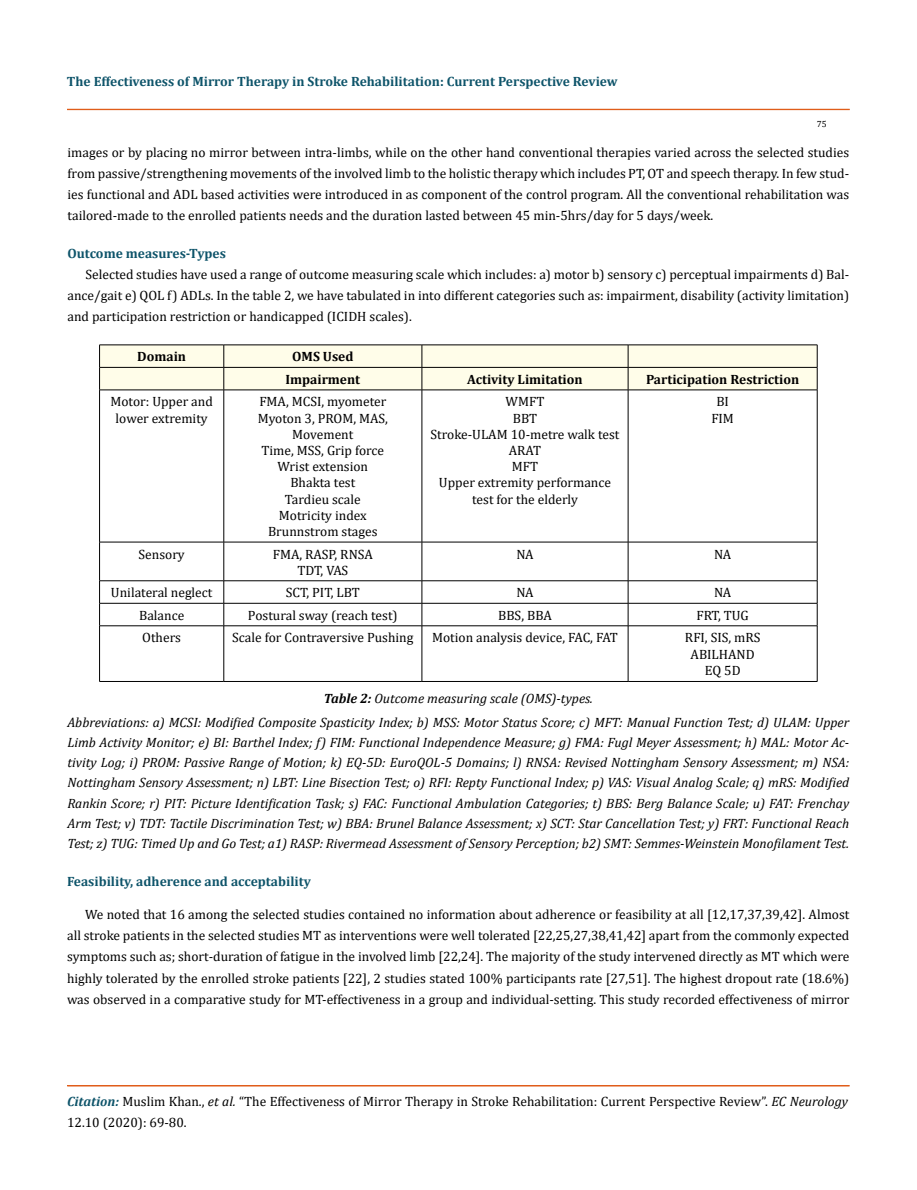
<style>
.page{position:relative;width:917px;height:1190px;background:#fff}
.page>*{position:absolute;margin:0;border:0;box-sizing:border-box;transform-origin:0 0}
.t1{font:13.5px/16.2px "Cambria";color:#000;text-align:center}
.t2{font:italic 13.5px/20.2px "Cambria";color:#000;text-align:center}
.t3{font:700 13.5px "Cambria";color:#0e546a}
.t4{font:700 13.5px/22.5px "Cambria";color:#000;text-align:center}
.t5{font:9px "Cambria";color:#000}
.s1{font-weight:700}
.s2{font-weight:700;font-style:italic;color:#0e546a}
.s3{font-style:italic}
</style>
<div class="page">
<div style="left:67px;top:109px;width:782px;height:1px;border:1px solid #e05d1a"></div>
<div style="left:67px;top:1085px;width:782px;height:1px;border:1px solid #e05d1a"></div>
<hr style="left:99px;top:344px;width:125px;height:1px;background:#000">
<hr style="left:224px;top:344px;width:198px;height:1px;background:#000">
<hr style="left:422px;top:344px;width:206px;height:1px;background:#000">
<hr style="left:628px;top:344px;width:189px;height:1px;background:#000">
<svg style="left:99px;top:345px;width:719px;height:45px;background:#f5f3e0"></svg>
<hr style="left:99px;top:389px;width:125px;height:1px;background:#000">
<hr style="left:99px;top:390px;width:1px;height:152px;background:#000">
<hr style="left:224px;top:389px;width:198px;height:1px;background:#000">
<hr style="left:223px;top:390px;width:1px;height:152px;background:#000">
<hr style="left:422px;top:389px;width:206px;height:1px;background:#000">
<hr style="left:421px;top:390px;width:1px;height:152px;background:#000">
<hr style="left:628px;top:389px;width:189px;height:1px;background:#000">
<hr style="left:628px;top:390px;width:1px;height:152px;background:#000">
<hr style="left:817px;top:390px;width:1px;height:152px;background:#000">
<hr style="left:99px;top:542px;width:125px;height:1px;background:#000">
<hr style="left:99px;top:542px;width:1px;height:38px;background:#000">
<hr style="left:224px;top:542px;width:198px;height:1px;background:#000">
<hr style="left:223px;top:542px;width:1px;height:38px;background:#000">
<hr style="left:422px;top:542px;width:206px;height:1px;background:#000">
<hr style="left:421px;top:542px;width:1px;height:38px;background:#000">
<hr style="left:628px;top:542px;width:189px;height:1px;background:#000">
<hr style="left:628px;top:542px;width:1px;height:38px;background:#000">
<hr style="left:817px;top:542px;width:1px;height:38px;background:#000">
<hr style="left:99px;top:580px;width:125px;height:1px;background:#000">
<hr style="left:224px;top:580px;width:198px;height:1px;background:#000">
<hr style="left:422px;top:580px;width:206px;height:1px;background:#000">
<hr style="left:628px;top:580px;width:189px;height:1px;background:#000">
<hr style="left:99px;top:603px;width:125px;height:1px;background:#000">
<svg style="left:99px;top:581px;width:1px;height:44px"></svg>
<hr style="left:224px;top:603px;width:198px;height:1px;background:#000">
<svg style="left:223px;top:581px;width:1px;height:44px"></svg>
<hr style="left:422px;top:603px;width:206px;height:1px;background:#000">
<svg style="left:421px;top:581px;width:1px;height:44px"></svg>
<hr style="left:628px;top:603px;width:189px;height:1px;background:#000">
<svg style="left:628px;top:581px;width:1px;height:44px"></svg>
<svg style="left:817px;top:581px;width:1px;height:44px"></svg>
<hr style="left:99px;top:625px;width:125px;height:1px;background:#000">
<hr style="left:99px;top:626px;width:1px;height:55px;background:#000">
<hr style="left:224px;top:625px;width:198px;height:1px;background:#000">
<hr style="left:223px;top:626px;width:1px;height:55px;background:#000">
<hr style="left:422px;top:625px;width:206px;height:1px;background:#000">
<hr style="left:421px;top:626px;width:1px;height:55px;background:#000">
<hr style="left:628px;top:625px;width:189px;height:1px;background:#000">
<hr style="left:628px;top:626px;width:1px;height:55px;background:#000">
<hr style="left:817px;top:626px;width:1px;height:55px;background:#000">
<hr style="left:99px;top:681px;width:125px;height:1px;background:#000">
<hr style="left:224px;top:681px;width:198px;height:1px;background:#000">
<hr style="left:422px;top:681px;width:206px;height:1px;background:#000">
<hr style="left:628px;top:681px;width:189px;height:1px;background:#000">
<p class="t3" style="left:67px;top:72px;width:552px">The Effectiveness of Mirror Therapy in Stroke Rehabilitation: Current Perspective Review</p>
<p class="t5" style="left:816px;top:118px;width:11px">75</p>
<p class="t1" style="left:68px;top:142px;width:783px;line-height:21px;text-align:justify">images or by placing no mirror between intra-limbs, while on the other hand conventional therapies varied across the selected studies from passive/strengthening movements of the involved limb to the holistic therapy which includes PT, OT and speech therapy. In few stud&shy;ies functional and ADL based activities were introduced in as component of the control program. All the conventional rehabilitation was tailored-made to the enrolled patients needs and the duration lasted between 45 min-5hrs/day for 5 days/week.</p>
<p class="t3" style="left:68px;top:243px;width:160px">Outcome measures-Types</p>
<p class="t1" style="left:67px;top:263px;width:783px;line-height:21px;text-align:justify;text-indent:18px">Selected studies have used a range of outcome measuring scale which includes: a) motor b) sensory c) perceptual impairments d) Bal&shy;ance/gait e) QOL f) ADLs. In the table 2, we have tabulated in into different categories such as: impairment, disability (activity limitation) and participation restriction or handicapped (ICIDH scales).</p>
<p class="t4" style="left:137px;top:345px;width:50px">Domain</p>
<p class="t4" style="left:285px;top:345px;width:76px">OMS Used<br>Impairment</p>
<p class="t4" style="left:467px;top:367px;width:117px">Activity Limitation</p>
<p class="t4" style="left:646px;top:367px;width:155px">Participation Restriction</p>
<p class="t1" style="left:110px;top:393px;width:104px">Motor: Upper and lower extremity</p>
<p class="t1" style="left:258px;top:393px;width:132px">FMA, MCSI, myometer<br>Myoton 3, PROM, MAS,<br>Movement<br>Time, MSS, Grip force<br>Wrist extension<br>Bhakta test<br>Tardieu scale<br>Motricity index<br>Brunnstrom stages</p>
<p class="t1" style="left:430px;top:393px;width:190px">WMFT<br>BBT<br>Stroke-ULAM 10-metre walk test<br>ARAT<br>MFT<br>Upper extremity performance test for the elderly</p>
<p class="t1" style="left:711px;top:393px;width:24px">BI<br>FIM</p>
<p class="t1" style="left:139px;top:546px;width:48px">Sensory</p>
<p class="t1" style="left:273px;top:546px;width:101px">FMA, RASP, RNSA<br>TDT, VAS</p>
<p class="t1" style="left:516px;top:546px;width:19px">NA</p>
<p class="t1" style="left:714px;top:546px;width:19px">NA</p>
<p class="t1" style="left:111px;top:584px;width:103px">Unilateral neglect</p>
<p class="t1" style="left:286px;top:584px;width:76px">SCT, PIT, LBT</p>
<p class="t1" style="left:516px;top:584px;width:19px">NA</p>
<p class="t1" style="left:714px;top:584px;width:19px">NA</p>
<p class="t1" style="left:139px;top:607px;width:47px">Balance</p>
<p class="t1" style="left:248px;top:607px;width:151px">Postural sway (reach test)</p>
<p class="t1" style="left:498px;top:607px;width:55px">BBS, BBA</p>
<p class="t1" style="left:696px;top:607px;width:54px">FRT, TUG</p>
<p class="t1" style="left:142px;top:629px;width:40px">Others</p>
<p class="t1" style="left:232px;top:629px;width:183px">Scale for Contraversive Pushing</p>
<p class="t1" style="left:432px;top:629px;width:187px">Motion analysis device, FAC, FAT</p>
<p class="t1" style="left:685px;top:629px;width:77px">RFI, SIS, mRS<br>ABILHAND<br>EQ 5D</p>
<p class="t2" style="left:68px;top:685px;width:783px;line-height:24px"><span class="s1">Table 2:</span> Outcome measuring scale (OMS)-types.<br>Abbreviations: a) MCSI: Modified Composite Spasticity Index; b) MSS: Motor Status Score; c) MFT: Manual Function Test; d) ULAM: Upper</p>
<p class="t2" style="left:68px;top:731px;width:783px;text-align:justify">Limb Activity Monitor; e) BI: Barthel Index; f) FIM: Functional Independence Measure; g) FMA: Fugl Meyer Assessment; h) MAL: Motor Ac&shy;tivity Log; i) PROM: Passive Range of Motion; k) EQ-5D: EuroQOL-5 Domains; l) RNSA: Revised Nottingham Sensory Assessment; m) NSA:<br>Nottingham Sensory Assessment; n) LBT: Line Bisection Test; o) RFI: Repty Functional Index; p) VAS: Visual Analog Scale; q) mRS: Modified Rankin Score; r) PIT: Picture Identification Task; s) FAC: Functional Ambulation Categories; t) BBS: Berg Balance Scale; u) FAT: Frenchay Arm Test; v) TDT: Tactile Discrimination Test; w) BBA: Brunel Balance Assessment; x) SCT: Star Cancellation Test; y) FRT: Functional Reach Test; z) TUG: Timed Up and Go Test; a1) RASP: Rivermead Assessment of Sensory Perception; b2) SMT: Semmes-Weinstein Monofilament Test.</p>
<p class="t3" style="left:67px;top:872px;width:245px">Feasibility, adherence and acceptability</p>
<p class="t1" style="left:67px;top:904px;width:783px;line-height:21px;text-align:justify;text-indent:18px">We noted that 16 among the selected studies contained no information about adherence or feasibility at all [12,17,37,39,42]. Almost all stroke patients in the selected studies MT as interventions were well tolerated [22,25,27,38,41,42] apart from the commonly expected symptoms such as; short-duration of fatigue in the involved limb [22,24]. The majority of the study intervened directly as MT which were highly tolerated by the enrolled stroke patients [22], 2 studies stated 100% participants rate [27,51]. The highest dropout rate (18.6%) was observed in a comparative study for MT-effectiveness in a group and individual-setting. This study recorded effectiveness of mirror</p>
<p class="t1" style="left:67px;top:1090px;width:782px;line-height:21px;text-align:left"><span class="s2">Citation:</span> Muslim Khan., <span class="s3">et al.</span> “The Effectiveness of Mirror Therapy in Stroke Rehabilitation: Current Perspective Review”. <span class="s3">EC Neurology<br></span>12.10 (2020): 69-80.</p>
</div>
